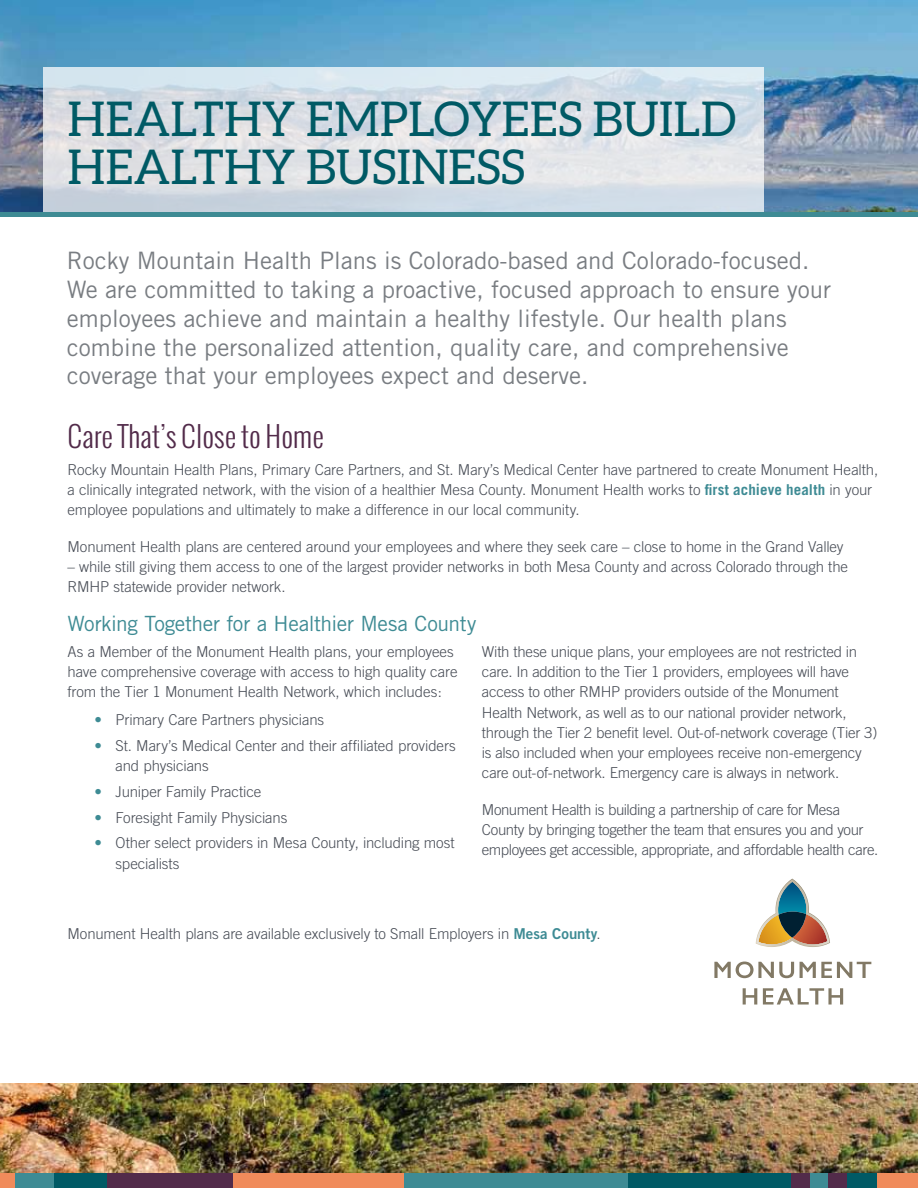
<style>
.page{position:relative;width:918px;height:1188px;background:#fff}
.page>*{position:absolute;margin:0;border:0;box-sizing:border-box;transform-origin:0 0}
.t1{font:48px/48px "Aleo";color:#005a65}
.t2{font:300 28.5px "Oswald";color:#522b4a}
.t3{font:24px/28.8px "Trade Gothic";color:#797d82}
.t4{font:21px "Trade Gothic";letter-spacing:-.015em;color:#3e8b94}
.t5{font:300 15px/20.2px "Trade Gothic";letter-spacing:-.01em;color:#474c55}
.t6{font:300 15px/20.2px "Trade Gothic";letter-spacing:-.03em;color:#474c55}
.s1{font-weight:700;color:#3e8b94}
.s2{color:#3e8b94}
.s3{font-family:"Trade Gothic Bold Two";font-weight:400;color:#3e8b94}
</style>
<div class="page">
<img style="left:0;top:1084px;width:918px;height:89px">
<img style="left:0;top:0;width:918px;height:213px">
<svg style="left:44px;top:68px;width:720px;height:145px;background:#d8dfe6"></svg>
<hr style="left:0;top:213px;width:918px;height:4px;background:#3e8b94">
<svg style="left:714px;top:962px;width:80px;height:16px"></svg>
<svg style="left:800px;top:962px;width:71px;height:16px"></svg>
<svg style="left:743px;top:988px;width:14px;height:17px"></svg>
<svg style="left:763px;top:988px;width:80px;height:17px"></svg>
<svg style="left:756px;top:879px;width:74px;height:68px"></svg>
<div style="left:584px;top:1173px;width:226px;height:15px;background:#005a65"></div>
<div style="left:54px;top:1173px;width:68px;height:15px;background:#005a65"></div>
<div style="left:846px;top:1173px;width:32px;height:15px;background:#005a65"></div>
<div style="left:828px;top:1173px;width:18px;height:15px;background:#522b4a"></div>
<div style="left:810px;top:1173px;width:18px;height:15px;background:#3e8b94"></div>
<div style="left:792px;top:1173px;width:18px;height:15px;background:#522b4a"></div>
<div style="left:395px;top:1173px;width:232px;height:15px;background:#3e8b94"></div>
<div style="left:231px;top:1173px;width:173px;height:15px;background:#f08b5b"></div>
<div style="left:0;top:1173px;width:15px;height:15px;background:#f08b5b"></div>
<div style="left:878px;top:1173px;width:40px;height:15px;background:#f08b5b"></div>
<div style="left:107px;top:1173px;width:126px;height:15px;background:#522b4a"></div>
<div style="left:15px;top:1173px;width:39px;height:15px;background:#3e8b94"></div>
<h1 class="t1" style="left:68px;top:95px;width:670px">HEALTHY EMPLOYEES BUILD<br>HEALTHY BUSINESS</h1>
<p class="t3" style="left:67px;top:246px;width:766px">Rocky Mountain Health Plans is Colorado-based and Colorado-focused.<br>We are committed to taking a proactive, focused approach to ensure your employees achieve and maintain a healthy lifestyle. Our health plans combine the personalized attention, quality care, and comprehensive coverage that your employees expect and deserve.</p>
<h2 class="t2" style="left:68px;top:416px;width:258px">Care That’s Close to Home</h2>
<p class="t5" style="left:68px;top:459px;width:812px">Rocky Mountain Health Plans, Primary Care Partners, and St. Mary’s Medical Center have partnered to create Monument Health, a clinically integrated network, with the vision of a healthier Mesa County. Monument Health works to <span class="s1">first achieve health</span> in your employee populations and ultimately to make a difference in our local community.</p>
<p class="t5" style="left:68px;top:536px;width:778px">Monument Health plans are centered around your employees and where they seek care – close to home in the Grand Valley</p>
<p class="t5" style="left:68px;top:556px;width:782px">– while still giving them access to one of the largest provider networks in both Mesa County and across Colorado through the<br>RMHP statewide provider network.</p>
<h3 class="t4" style="left:68px;top:611px;width:410px">Working Together for a Healthier Mesa County</h3>
<p class="t5" style="left:68px;top:641px;width:392px">As a Member of the Monument Health plans, your employees have comprehensive coverage with access to high quality care from the Tier 1 Monument Health Network, which includes:</p>
<p class="t5" style="left:94px;top:710px;width:231px"><span class="s2">•</span> Primary Care Partners physicians</p>
<p class="t5" style="left:116px;top:735px;width:342px;text-indent:-21px"><span class="s2">•</span> St. Mary’s Medical Center and their affiliated providers and physicians</p>
<p class="t5" style="left:94px;top:781px;width:168px"><span class="s2">•</span> Juniper Family Practice</p>
<p class="t5" style="left:94px;top:807px;width:194px"><span class="s2">•</span> Foresight Family Physicians</p>
<p class="t5" style="left:116px;top:833px;width:341px;text-indent:-21px"><span class="s2">•</span> Other select providers in Mesa County, including most specialists</p>
<p class="t5" style="left:482px;top:641px;width:397px">With these unique plans, your employees are not restricted in care. In addition to the Tier 1 providers, employees will have access to other RMHP providers outside of the Monument Health Network, as well as to our national provider network, through the Tier 2 benefit level. Out-of-network coverage (Tier 3) is also included when your employees receive non-emergency care out-of-network. Emergency care is always in network.</p>
<p class="t6" style="left:482px;top:799px;width:398px">Monument Health is building a partnership of care for Mesa<br>County by bringing together the team that ensures you and your employees get accessible, appropriate, and affordable health care.</p>
<p class="t5" style="left:68px;top:923px;width:535px">Monument Health plans are available exclusively to Small Employers in <span class="s3">Mesa County</span>.</p>
</div>
